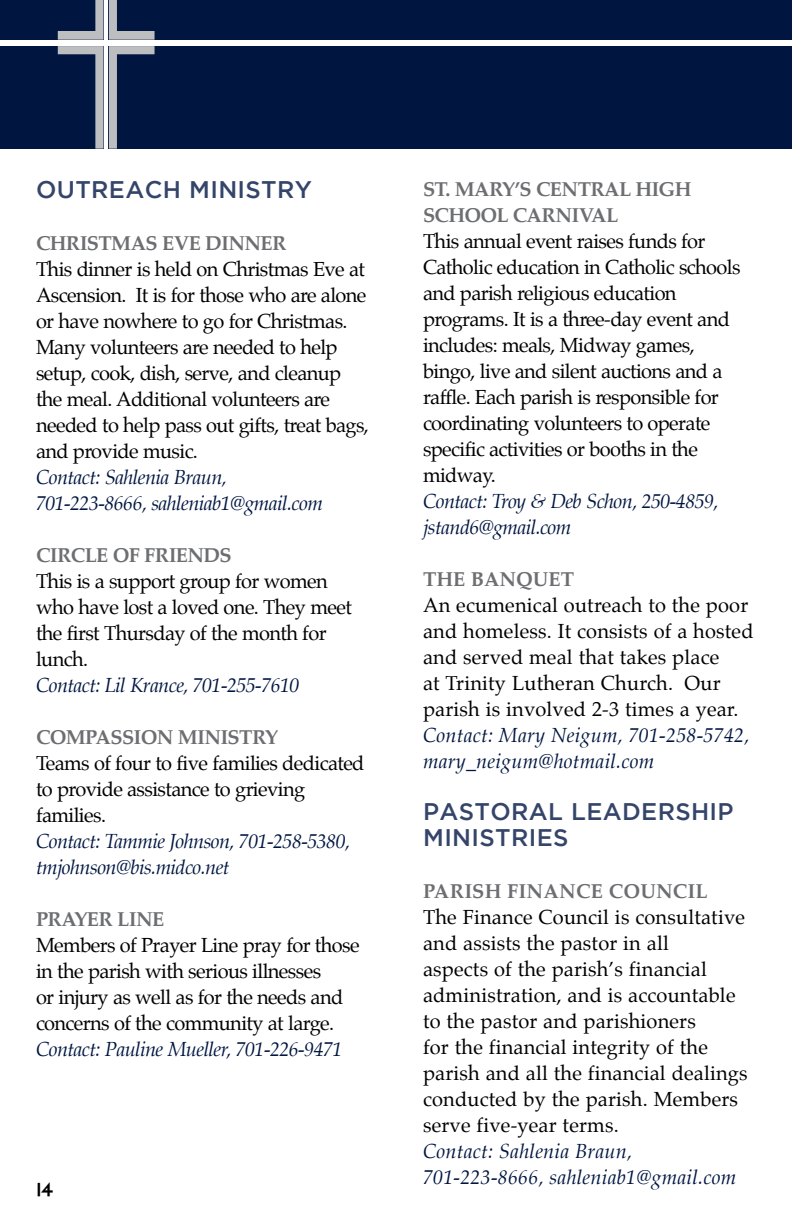
<style>
.page{position:relative;width:792px;height:1224px;background:#fff}
.page>*{position:absolute;margin:0;border:0;box-sizing:border-box;transform-origin:0 0}
.t1{font:500 24px/26px "Gotham";letter-spacing:.015em;color:#35456a}
.t2{font:20px/26px "Palatino";letter-spacing:-.03em;color:#000}
.t3{font:20px/26px "Palatino";letter-spacing:.01em;color:#000}
.t4{font:italic 20px/26px "Palatino";letter-spacing:-.03em;color:#001641}
.t5{font:italic 20px/26px "Palatino";letter-spacing:.01em;color:#001641}
.t6{font:700 20px/26px "Palatino";letter-spacing:-.03em;color:#6d6e71}
.t7{font:700 20px "Palatino";letter-spacing:.01em;color:#6d6e71}
.t8{font:700 20px "Palatino";color:#6d6e71}
.t9{font:700 20px "Paddington";color:#000}
</style>
<div class="page">
<div style="left:109px;top:46px;width:683px;height:103px;background:#001641"></div>
<div style="left:109px;top:0;width:683px;height:40px;background:#001641"></div>
<div style="left:0;top:46px;width:104px;height:103px;background:#001641"></div>
<div style="left:0;top:0;width:104px;height:40px;background:#001641"></div>
<svg style="left:58px;top:0;width:45px;height:40px"></svg>
<svg style="left:109px;top:0;width:46px;height:40px"></svg>
<svg style="left:58px;top:46px;width:97px;height:103px"></svg>
<p class="t1" style="left:36px;top:175px;width:277px">OUTREACH MINISTRY</p>
<p class="t6" style="left:36px;top:229px;width:252px">CHRISTMAS EVE DINNER</p>
<p class="t2" style="left:36px;top:256px;width:334px">This dinner is held on Christmas Eve at Ascension. It is for those who are alone or have nowhere to go for Christmas.<br>Many volunteers are needed to help setup, cook, dish, serve, and cleanup the meal. Additional volunteers are needed to help pass out gifts, treat bags, and provide music.</p>
<p class="t4" style="left:36px;top:464px;width:288px">Contact: Sahlenia Braun,<br>701-223-8666, sahleniab1@gmail.com</p>
<p class="t6" style="left:36px;top:541px;width:197px">CIRCLE OF FRIENDS</p>
<p class="t2" style="left:36px;top:568px;width:317px">This is a support group for women who have lost a loved one. They meet the first Thursday of the month for lunch.</p>
<p class="t4" style="left:36px;top:672px;width:265px">Contact: Lil Krance, 701-255-7610</p>
<p class="t6" style="left:36px;top:723px;width:244px">COMPASSION MINISTRY</p>
<p class="t2" style="left:36px;top:750px;width:330px">Teams of four to five families dedicated to provide assistance to grieving families.</p>
<p class="t4" style="left:36px;top:828px;width:316px">Contact: Tammie Johnson, 701-258-5380, tmjohnson@bis.midco.net</p>
<p class="t6" style="left:36px;top:905px;width:130px">PRAYER LINE</p>
<p class="t2" style="left:36px;top:932px;width:325px">Members of Prayer Line pray for those in the parish with serious illnesses<br>or injury as well as for the needs and concerns of the community at large.</p>
<p class="t4" style="left:36px;top:1036px;width:308px">Contact: Pauline Mueller, 701-226-9471</p>
<p class="t9" style="left:37px;top:1181px;width:18px">14</p>
<p class="t6" style="left:423px;top:176px;width:270px">ST. MARY’S CENTRAL HIGH<br>SCHOOL CARNIVAL</p>
<p class="t2" style="left:423px;top:229px;width:319px">This annual event raises funds for Catholic education in Catholic schools and parish religious education programs. It is a three-day event and includes: meals, Midway games, bingo, live and silent auctions and a raffle. Each parish is responsible for coordinating volunteers to operate specific activities or booths in the midway.</p>
<p class="t4" style="left:423px;top:489px;width:297px">Contact: Troy &amp; Deb Schon, 250-4859, jstand6@gmail.com</p>
<p class="t8" style="left:423px;top:563px;width:153px">THE BANQUET</p>
<p class="t3" style="left:423px;top:593px;width:332px">An ecumenical outreach to the poor and homeless. It consists of a hosted and served meal that takes place<br>at Trinity Lutheran Church. Our parish is involved 2-3 times a year.</p>
<p class="t5" style="left:423px;top:723px;width:328px">Contact: Mary Neigum, 701-258-5742, mary_neigum@hotmail.com</p>
<p class="t1" style="left:423px;top:798px;width:312px">PASTORAL LEADERSHIP<br>MINISTRIES</p>
<p class="t7" style="left:423px;top:875px;width:286px">PARISH FINANCE COUNCIL</p>
<p class="t3" style="left:423px;top:905px;width:326px">The Finance Council is consultative and assists the pastor in all<br>aspects of the parish’s financial administration, and is accountable to the pastor and parishioners<br>for the financial integrity of the parish and all the financial dealings conducted by the parish. Members serve five-year terms.</p>
<p class="t5" style="left:423px;top:1139px;width:315px">Contact: Sahlenia Braun,<br>701-223-8666, sahleniab1@gmail.com</p>
</div>
